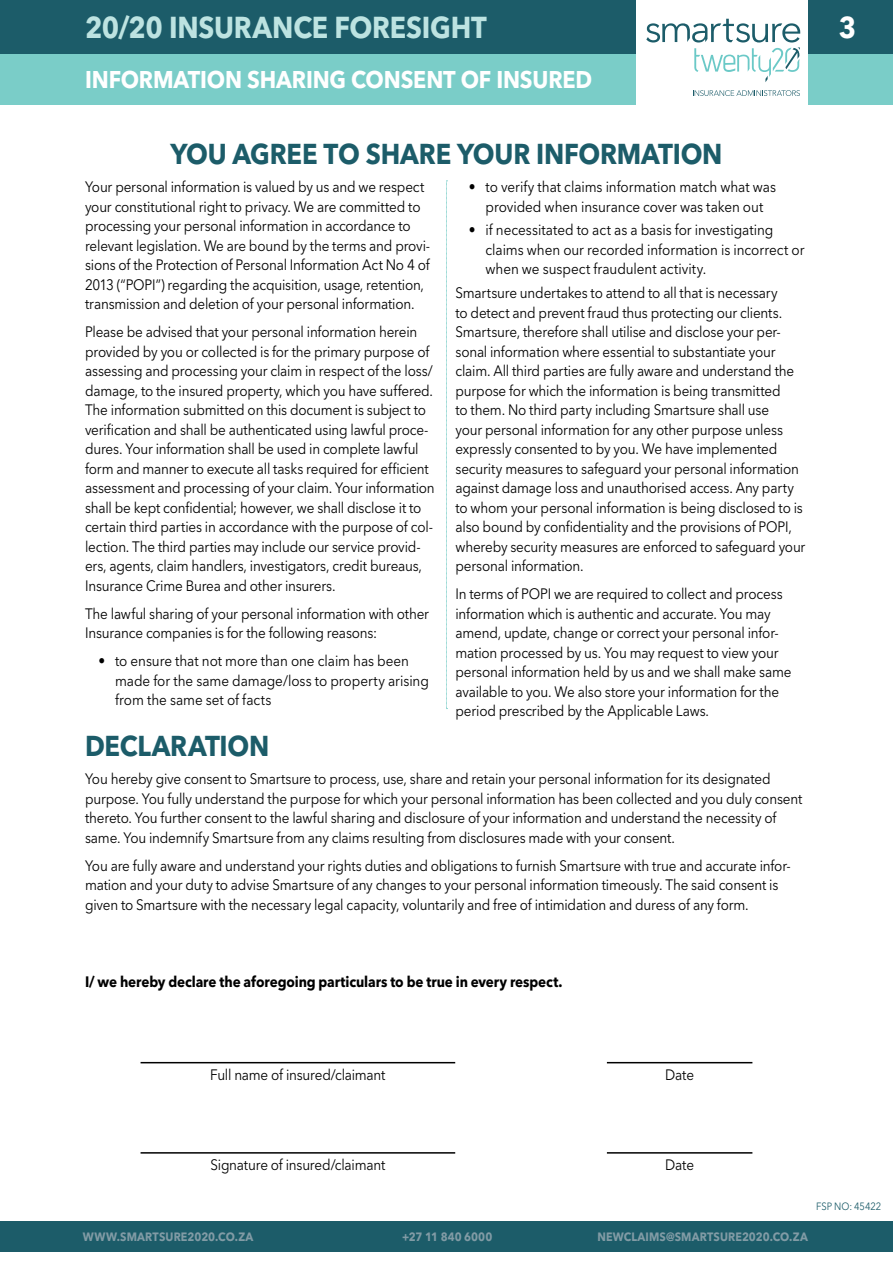
<style>
.page{position:relative;width:893px;height:1263px;background:#fff}
.page>*{position:absolute;margin:0;border:0;box-sizing:border-box;transform-origin:0 0}
.t1{font:700 30px "Avenir Next LT Pro";letter-spacing:-.01em;color:#bde3e1;scale:.9 1}
.t2{font:700 30px "Avenir Next LT Pro";color:#fff;scale:.9 1}
.t3{font:700 28.5px "Avenir Next LT Pro";letter-spacing:-.01em;color:#1c5c69;scale:.9 1}
.t4{font:700 24px "Avenir Next LT Pro";letter-spacing:-.01em;color:#fff;scale:.9 1}
.t5{font:15px/19.5px "Avenir Next LT Pro";letter-spacing:-.015em;color:#000;scale:.9 1}
.t6{font:700 15px "Avenir Next LT Pro";letter-spacing:-.01em;color:#000;scale:.9 1}
.t7{font:700 12px "Avenir Next LT Pro";letter-spacing:.01em;color:#819ba5;scale:.9 1}
.t8{font:10.5px "Avenir Next LT Pro";letter-spacing:-.005em;color:#1c5c69;scale:.9 1}
</style>
<div class="page">
<div style="left:0;top:54px;width:893px;height:50px;background:#7acdc8"></div>
<div style="left:0;top:0;width:893px;height:54px;background:#1c5c69"></div>
<div style="left:636px;top:0;width:171px;height:107px;background:#fff"></div>
<svg style="left:693px;top:90px;width:107px;height:6px"></svg>
<svg style="left:646px;top:19px;width:154px;height:63px"></svg>
<div style="left:0;top:1221px;width:893px;height:31px;background:#1c5c69"></div>
<hr style="left:141px;top:1062px;width:314px;height:1px;background:#000">
<hr style="left:607px;top:1062px;width:145px;height:1px;background:#000">
<hr style="left:141px;top:1152px;width:314px;height:1px;background:#000">
<hr style="left:607px;top:1152px;width:145px;height:1px;background:#000">
<svg style="left:446px;top:181px;width:1px;height:528px"></svg>
<h1 class="t1" style="left:85px;top:9px;width:448px">20/20 INSURANCE FORESIGHT</h1>
<h3 class="t4" style="left:85px;top:65px;width:565px">INFORMATION SHARING CONSENT OF INSURED</h3>
<h2 class="t3" style="left:170px;top:137px;width:615px">YOU AGREE TO SHARE YOUR INFORMATION</h2>
<p class="t5" style="left:85px;top:177px;width:385px">Your personal information is valued by us and we respect your constitutional right to privacy. We are committed to processing your personal information in accordance to relevant legislation. We are bound by the terms and provi&shy;sions of the Protection of Personal Information Act No 4 of 2013 (“POPI”) regarding the acquisition, usage, retention, transmission and deletion of your personal information.</p>
<p class="t5" style="left:85px;top:322px;width:390px">Please be advised that your personal information herein provided by you or collected is for the primary purpose of assessing and processing your claim in respect of the loss/ damage, to the insured property, which you have suffered.<br>The information submitted on this document is subject to verification and shall be authenticated using lawful proce&shy;dures. Your information shall be used in complete lawful form and manner to execute all tasks required for efficient assessment and processing of your claim. Your information shall be kept confidential; however, we shall disclose it to certain third parties in accordance with the purpose of col&shy;lection. The third parties may include our service provid&shy;ers, agents, claim handlers, investigators, credit bureaus, Insurance Crime Burea and other insurers.</p>
<p class="t5" style="left:85px;top:603px;width:384px">The lawful sharing of your personal information with other<br>Insurance companies is for the following reasons:</p>
<p class="t5" style="left:115px;top:651px;width:350px;text-indent:-16px">• to ensure that not more than one claim has been made for the same damage/loss to property arising from the same set of facts</p>
<p class="t5" style="left:469px;top:177px;width:343px;text-align:center">• to verify that claims information match what was provided when insurance cover was taken out</p>
<p class="t5" style="left:485px;top:220px;width:356px;text-indent:-16px">• if necessitated to act as a basis for investigating claims when our recorded information is incorrect or when we suspect fraudulent activity.</p>
<p class="t5" style="left:455px;top:283px;width:390px">Smartsure undertakes to attend to all that is necessary<br>to detect and prevent fraud thus protecting our clients.<br>Smartsure, therefore shall utilise and disclose your per&shy;sonal information where essential to substantiate your claim. All third parties are fully aware and understand the purpose for which the information is being transmitted<br>to them. No third party including Smartsure shall use<br>your personal information for any other purpose unless expressly consented to by you. We have implemented security measures to safeguard your personal information against damage loss and unauthorised access. Any party to whom your personal information is being disclosed to is also bound by confidentiality and the provisions of POPI, whereby security measures are enforced to safeguard your personal information.</p>
<p class="t5" style="left:455px;top:584px;width:375px">In terms of POPI we are required to collect and process information which is authentic and accurate. You may amend, update, change or correct your personal infor&shy;mation processed by us. You may request to view your personal information held by us and we shall make same available to you. We also store your information for the period prescribed by the Applicable Laws.</p>
<h2 class="t3" style="left:85px;top:729px;width:206px">DECLARATION</h2>
<p class="t5" style="left:85px;top:769px;width:798px">You hereby give consent to Smartsure to process, use, share and retain your personal information for its designated purpose. You fully understand the purpose for which your personal information has been collected and you duly consent thereto. You further consent to the lawful sharing and disclosure of your information and understand the necessity of same. You indemnify Smartsure from any claims resulting from disclosures made with your consent.</p>
<p class="t5" style="left:85px;top:855px;width:786px">You are fully aware and understand your rights duties and obligations to furnish Smartsure with true and accurate infor&shy;mation and your duty to advise Smartsure of any changes to your personal information timeously. The said consent is given to Smartsure with the necessary legal capacity, voluntarily and free of intimidation and duress of any form.</p>
<p class="t6" style="left:85px;top:972px;width:532px">I/ we hereby declare the aforegoing particulars to be true in every respect.</p>
<p class="t5" style="left:210px;top:1065px;width:196px">Full name of insured/claimant</p>
<p class="t5" style="left:665px;top:1065px;width:34px">Date</p>
<h1 class="t2" style="left:839px;top:9px;width:21px">3</h1>
<p class="t5" style="left:210px;top:1155px;width:196px">Signature of insured/claimant</p>
<p class="t5" style="left:665px;top:1155px;width:34px">Date</p>
<p class="t7" style="left:83px;top:1230px;width:191px">WWW.SMARTSURE2020.CO.ZA</p>
<p class="t7" style="left:402px;top:1230px;width:102px">+27 11 840 6000</p>
<p class="t7" style="left:597px;top:1230px;width:235px">NEWCLAIMS@SMARTSURE2020.CO.ZA</p>
<p class="t8" style="left:816px;top:1200px;width:74px">FSP NO: 45422</p>
</div>
